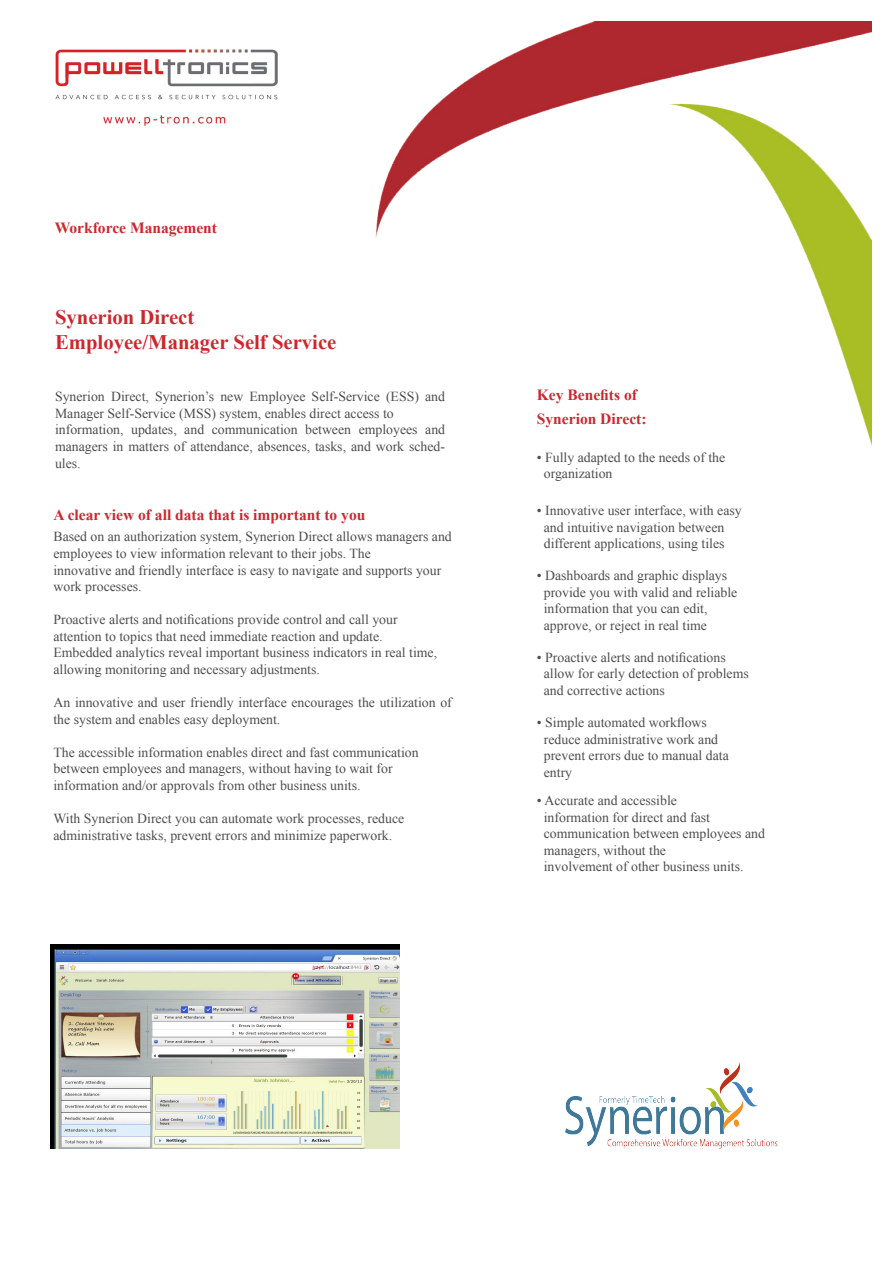
<style>
.page{position:relative;width:893px;height:1263px;background:#fff}
.page>*{position:absolute;margin:0;border:0;box-sizing:border-box;transform-origin:0 0}
.t1{font:700 20.7px "Times New Roman";color:#cd272d}
.t2{font:700 15.6px "Times New Roman";color:#cd272d}
.t3{font:13.8px/16.5px "Times New Roman";color:#4d4d4d}
</style>
<div class="page">
<img style="left:375px;top:21px;width:497px;height:425px">
<img style="left:51px;top:945px;width:349px;height:203px">
<img style="left:565px;top:1062px;width:213px;height:86px">
<img style="left:55px;top:39px;width:326px;height:105px">
<p class="t2" style="left:55px;top:217px;width:164px">Workforce Management</p>
<p class="t1" style="left:55px;top:302px;width:141px">Synerion Direct</p>
<p class="t1" style="left:55px;top:327px;width:283px">Employee/Manager Self Service</p>
<p class="t3" style="left:55px;top:388px;width:392px">Synerion Direct, Synerion’s new Employee Self-Service (ESS) and<br>Manager Self-Service (MSS) system, enables direct access to</p>
<p class="t3" style="left:55px;top:421px;width:392px;text-align:justify">information, updates, and communication between employees and managers in matters of attendance, absences, tasks, and work sched&shy;ules.</p>
<p class="t2" style="left:53px;top:503px;width:313px">A clear view of all data that is important to you</p>
<p class="t3" style="left:53px;top:528px;width:400px">Based on an authorization system, Synerion Direct allows managers and employees to view information relevant to their jobs. The</p>
<p class="t3" style="left:53px;top:561px;width:389px">innovative and friendly interface is easy to navigate and supports your</p>
<p class="t3" style="left:53px;top:578px;width:90px">work processes.</p>
<p class="t3" style="left:53px;top:611px;width:346px">Proactive alerts and notifications provide control and call your</p>
<p class="t3" style="left:53px;top:627px;width:331px">attention to topics that need immediate reaction and update.</p>
<p class="t3" style="left:53px;top:644px;width:385px">Embedded analytics reveal important business indicators in real time,</p>
<p class="t3" style="left:53px;top:661px;width:268px">allowing monitoring and necessary adjustments.</p>
<p class="t3" style="left:53px;top:694px;width:400px">An innovative and user friendly interface encourages the utilization of the system and enables easy deployment.</p>
<p class="t3" style="left:53px;top:743px;width:367px">The accessible information enables direct and fast communication</p>
<p class="t3" style="left:53px;top:760px;width:341px">between employees and managers, without having to wait for</p>
<p class="t3" style="left:53px;top:776px;width:309px">information and/or approvals from other business units.</p>
<p class="t3" style="left:53px;top:810px;width:352px">With Synerion Direct you can automate work processes, reduce</p>
<p class="t3" style="left:53px;top:826px;width:340px">administrative tasks, prevent errors and minimize paperwork.</p>
<p class="t2" style="left:537px;top:383px;width:102px">Key Benefits of</p>
<p class="t2" style="left:537px;top:408px;width:111px">Synerion Direct:</p>
<p class="t3" style="left:537px;top:449px;width:190px">• Fully adapted to the needs of the</p>
<p class="t3" style="left:544px;top:465px;width:70px">organization</p>
<p class="t3" style="left:537px;top:502px;width:206px">• Innovative user interface, with easy</p>
<p class="t3" style="left:544px;top:518px;width:182px">and intuitive navigation between</p>
<p class="t3" style="left:544px;top:535px;width:182px">different applications, using tiles</p>
<p class="t3" style="left:537px;top:567px;width:192px">• Dashboards and graphic displays</p>
<p class="t3" style="left:544px;top:583px;width:195px">provide you with valid and reliable</p>
<p class="t3" style="left:544px;top:600px;width:165px">information that you can edit,</p>
<p class="t3" style="left:544px;top:617px;width:165px">approve, or reject in real time</p>
<p class="t3" style="left:537px;top:649px;width:190px">• Proactive alerts and notifications</p>
<p class="t3" style="left:544px;top:665px;width:207px">allow for early detection of problems</p>
<p class="t3" style="left:544px;top:682px;width:123px">and corrective actions</p>
<p class="t3" style="left:537px;top:714px;width:172px">• Simple automated workflows</p>
<p class="t3" style="left:544px;top:730px;width:176px">reduce administrative work and</p>
<p class="t3" style="left:544px;top:747px;width:187px">prevent errors due to manual data</p>
<p class="t3" style="left:544px;top:763px;width:30px">entry</p>
<p class="t3" style="left:537px;top:792px;width:142px">• Accurate and accessible</p>
<p class="t3" style="left:544px;top:808px;width:168px">information for direct and fast</p>
<p class="t3" style="left:544px;top:825px;width:223px">communication between employees and</p>
<p class="t3" style="left:544px;top:841px;width:124px">managers, without the</p>
<p class="t3" style="left:544px;top:858px;width:201px">involvement of other business units.</p>
</div>
